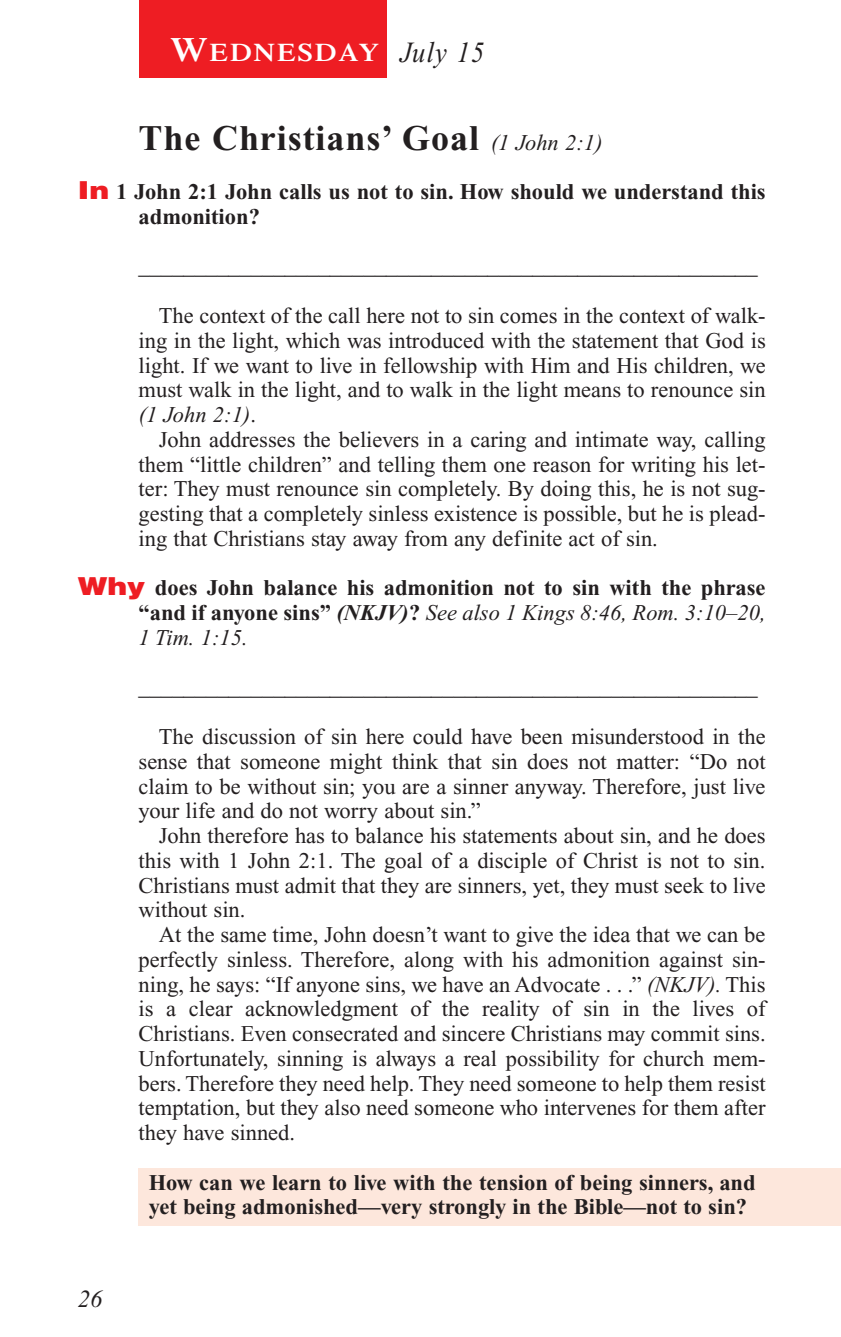
<style>
.page{position:relative;width:841px;height:1337px;background:#fff}
.page>*{position:absolute;margin:0;border:0;box-sizing:border-box;transform-origin:0 0}
.t1{font:700 36px "Times New Roman";letter-spacing:.025em;color:#231f20}
.t2{font:600 25.2px "Times";letter-spacing:.065em;color:#fff;scale:1.1 1}
.t3{font:italic 24.75px "Times New Roman";color:#231f20}
.t4{font:22.5px/24.8px "Times New Roman";color:#231f20;text-align:justify}
.t5{font:700 22.5px/24.8px "Times New Roman";color:#231f20}
.s1{font-size:33.75px}
.s2{font-family:"Times New Roman";font-weight:400;font-style:italic;font-size:29.25px;color:#231f20}
.s3{font-weight:400;font-style:italic;font-size:22.5px}
.s4{font-family:"Helvetica";font-weight:900;font-size:24.75px;color:#ee1d23}
.s5{font-style:italic}
.s6{font-weight:400;font-style:italic}
</style>
<div class="page">
<div style="left:138px;top:1168px;width:702px;height:58px;background:#fde7dc"></div>
<div style="left:139px;top:0;width:248px;height:78px;background:#ee1d23"></div>
<p class="t2" style="left:170px;top:43px;width:287px"><span class="s1">W</span>EDNESDAY <span class="s2">July 15</span></p>
<h1 class="t1" style="left:138px;top:126px;width:465px">The Christians’ Goal <span class="s3">(1 John 2:1)</span></h1>
<p class="t5" style="left:138px;top:182px;width:628px;text-indent:-61px"><span class="s4">In</span> 1 John 2:1 John calls us not to sin. How should we understand this admonition?</p>
<p class="t4" style="left:138px;top:256px;width:620px">_______________________________________________________</p>
<p class="t4" style="left:138px;top:305px;width:628px;text-indent:20px">The context of the call here not to sin comes in the context of walk&shy;ing in the light, which was introduced with the statement that God is light. If we want to live in fellowship with Him and His children, we must walk in the light, and to walk in the light means to renounce sin <span class="s5">(1 John 2:1)</span>.</p>
<p class="t4" style="left:138px;top:429px;width:628px;text-indent:20px">John addresses the believers in a caring and intimate way, calling them “little children” and telling them one reason for writing his let&shy;ter: They must renounce sin completely. By doing this, he is not sug&shy;gesting that a completely sinless existence is possible, but he is plead&shy;ing that Christians stay away from any definite act of sin.</p>
<p class="t5" style="left:138px;top:578px;width:628px;text-align:justify;text-indent:-61px"><span class="s4">Why</span> does John balance his admonition not to sin with the phrase “and if anyone sins” <span class="s5">(NKJV)</span>? <span class="s6">See also 1 Kings 8:46, Rom. 3:10–20, 1 Tim. 1:15.</span></p>
<p class="t3" style="left:78px;top:1290px;width:26px">26</p>
<p class="t4" style="left:138px;top:676px;width:620px">_______________________________________________________</p>
<p class="t4" style="left:138px;top:726px;width:628px;text-indent:20px">The discussion of sin here could have been misunderstood in the sense that someone might think that sin does not matter: “Do not claim to be without sin; you are a sinner anyway. Therefore, just live your life and do not worry about sin.”</p>
<p class="t4" style="left:138px;top:825px;width:628px;text-indent:20px">John therefore has to balance his statements about sin, and he does this with 1 John 2:1. The goal of a disciple of Christ is not to sin.<br>Christians must admit that they are sinners, yet, they must seek to live without sin.</p>
<p class="t4" style="left:138px;top:924px;width:628px;text-indent:20px">At the same time, John doesn’t want to give the idea that we can be perfectly sinless. Therefore, along with his admonition against sin&shy;ning, he says: “If anyone sins, we have an Advocate . . .” <span class="s5">(NKJV).</span> This is a clear acknowledgment of the reality of sin in the lives of Christians. Even consecrated and sincere Christians may commit sins.<br>Unfortunately, sinning is always a real possibility for church mem&shy;bers. Therefore they need help. They need someone to help them resist temptation, but they also need someone who intervenes for them after they have sinned.</p>
<p class="t5" style="left:149px;top:1172px;width:608px">How can we learn to live with the tension of being sinners, and yet being admonished—very strongly in the Bible—not to sin?</p>
</div>
